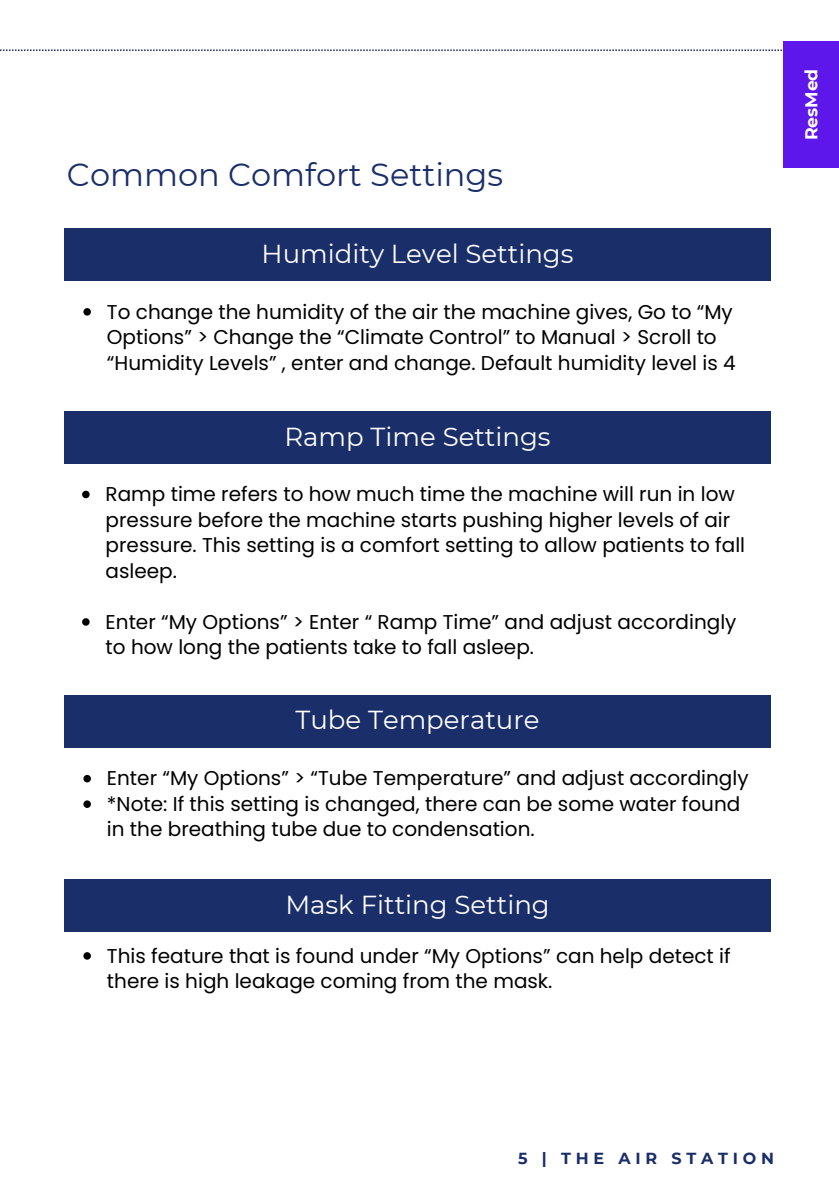
<style>
.page{position:relative;width:839px;height:1191px;background:#fff}
.page>*{position:absolute;margin:0;border:0;box-sizing:border-box;transform-origin:0 0}
.t1{font:32px "Montserrat";color:#1a2e69}
.t2{font:26px "Montserrat";color:#fff}
.t3{font:20px/25.6px "Poppins";color:#000}
.t4{font:700 17.2px "Montserrat";color:#fff}
.t5{font:700 16px "Montserrat";letter-spacing:.3em;color:#1a2e69}
</style>
<div class="page">
<div style="left:64px;top:228px;width:707px;height:53px;background:#1a2e69"></div>
<svg style="left:83px;top:308px;width:8px;height:8px"></svg>
<div style="left:64px;top:412px;width:707px;height:52px;background:#1a2e69"></div>
<div style="left:64px;top:695px;width:707px;height:53px;background:#1a2e69"></div>
<svg style="left:83px;top:775px;width:8px;height:7px"></svg>
<svg style="left:83px;top:800px;width:8px;height:8px"></svg>
<div style="left:64px;top:879px;width:707px;height:53px;background:#1a2e69"></div>
<svg style="left:83px;top:952px;width:8px;height:8px"></svg>
<svg style="left:82px;top:491px;width:8px;height:7px"></svg>
<svg style="left:82px;top:618px;width:8px;height:8px"></svg>
<svg style="left:0;top:49px;width:782px;height:2px"></svg>
<div style="left:782px;top:41px;width:56px;height:127px;background:#5e17eb"></div>
<h3 class="t1" style="left:67px;top:155px;width:437px">Common Comfort Settings</h3>
<h1 class="t2" style="left:261px;top:237px;width:313px">Humidity Level Settings</h1>
<h2 class="t3" style="left:107px;top:299px;width:630px">To change the humidity of the air the machine gives, Go to “My<br>Options” &gt; Change the “Climate Control” to Manual &gt; Scroll to “Humidity Levels” , enter and change. Default humidity level is 4</h2>
<p class="t2" style="left:284px;top:421px;width:268px">Ramp Time Settings</p>
<p class="t3" style="left:106px;top:481px;width:641px">Ramp time refers to how much time the machine will run in low pressure before the machine starts pushing higher levels of air pressure. This setting is a comfort setting to allow patients to fall asleep.</p>
<h2 class="t3" style="left:106px;top:609px;width:632px">Enter “My Options” &gt; Enter “ Ramp Time” and adjust accordingly to how long the patients take to fall asleep.</h2>
<h2 class="t2" style="left:295px;top:704px;width:245px">Tube Temperature</h2>
<p class="t3" style="left:107px;top:766px;width:643px">Enter “My Options” &gt; “Tube Temperature” and adjust accordingly</p>
<p class="t3" style="left:107px;top:791px;width:635px">*Note: If this setting is changed, there can be some water found in the breathing tube due to condensation.</p>
<h2 class="t2" style="left:285px;top:889px;width:266px">Mask Fitting Setting</h2>
<p class="t3" style="left:107px;top:943px;width:625px">This feature that is found under “My Options” can help detect if there is high leakage coming from the mask.</p>
<p class="t4" style="left:800px;top:140px;width:73px;rotate:-90deg">ResMed</p>
<p class="t5" style="left:518px;top:1149px;width:257px">5 | THE AIR STATION</p>
</div>
